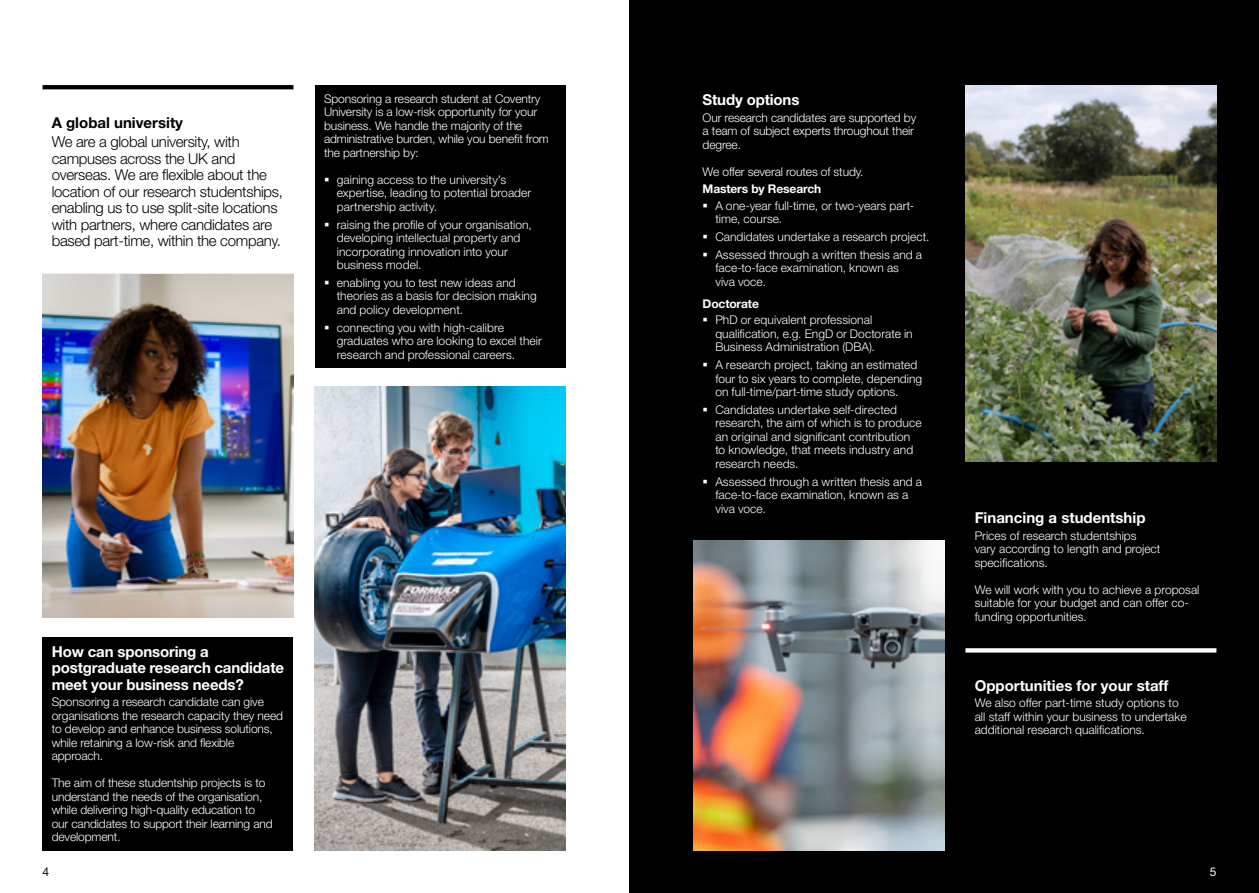
<style>
.page{position:relative;width:1259px;height:893px;background:#fff}
.page>*{position:absolute;margin:0;border:0;box-sizing:border-box;transform-origin:0 0}
.t1{font:300 15px/16.5px "Helvetica Neue LT Std";letter-spacing:-.02em;color:#000}
.t2{font:700 15px/16.5px "Helvetica Neue LT Std";letter-spacing:-.01em;color:#fff}
.t3{font:700 15px "Helvetica Neue LT Std";color:#000}
.t4{font:300 12px/13.5px "Helvetica Neue LT Std";color:#fff}
.t5{font:700 12px "Helvetica Neue LT Std";letter-spacing:-.01em;color:#fff}
.t6{font:12px "Helvetica Neue LT Std";color:#000}
.t7{font:12px "Helvetica Neue LT Std";color:#fff}
</style>
<div class="page">
<div style="left:629px;top:0;width:630px;height:893px;background:#000"></div>
<div style="left:315px;top:85px;width:250px;height:283px;background:#000"></div>
<div style="left:42px;top:637px;width:251px;height:213px;background:#000"></div>
<hr style="left:43px;top:85px;width:250px;height:4px;background:#000">
<img style="left:42px;top:275px;width:251px;height:342px">
<img style="left:315px;top:386px;width:251px;height:464px">
<img style="left:965px;top:85px;width:251px;height:377px">
<img style="left:693px;top:540px;width:251px;height:310px">
<div style="left:965px;top:648px;width:251px;height:5px;background:#fff"></div>
<p class="t3" style="left:52px;top:113px;width:133px">A global university</p>
<p class="t1" style="left:52px;top:133px;width:233px">We are a global university, with campuses across the UK and overseas. We are flexible about the location of our research studentships, enabling us to use split-site locations with partners, where candidates are based part-time, within the company.</p>
<p class="t4" style="left:324px;top:92px;width:226px">Sponsoring a research student at Coventry University is a low-risk opportunity for your business. We handle the majority of the administrative burden, while you benefit from the partnership by:</p>
<p class="t4" style="left:337px;top:173px;width:196px">gaining access to the university’s expertise, leading to potential broader partnership activity.</p>
<p class="t4" style="left:337px;top:217px;width:196px">raising the profile of your organisation, developing intellectual property and incorporating innovation into your business model.</p>
<p class="t4" style="left:337px;top:276px;width:201px">enabling you to test new ideas and theories as a basis for decision making and policy development.</p>
<p class="t4" style="left:337px;top:320px;width:207px">connecting you with high-calibre graduates who are looking to excel their research and professional careers.</p>
<p class="t2" style="left:52px;top:643px;width:234px">How can sponsoring a postgraduate research candidate meet your business needs?</p>
<p class="t4" style="left:52px;top:695px;width:233px">Sponsoring a research candidate can give organisations the research capacity they need to develop and enhance business solutions, while retaining a low-risk and flexible approach.</p>
<p class="t4" style="left:52px;top:776px;width:222px">The aim of these studentship projects is to understand the needs of the organisation, while delivering high-quality education to our candidates to support their learning and development.</p>
<p class="t2" style="left:702px;top:91px;width:98px">Study options</p>
<p class="t4" style="left:702px;top:110px;width:215px">Our research candidates are supported by a team of subject experts throughout their degree.</p>
<p class="t4" style="left:702px;top:164px;width:162px">We offer several routes of study.</p>
<p class="t5" style="left:702px;top:182px;width:120px">Masters by Research</p>
<p class="t4" style="left:715px;top:199px;width:200px">A one-year full-time, or two-years part&shy;time, course.</p>
<p class="t4" style="left:715px;top:228px;width:216px;line-height:17.7px">Candidates undertake a research project.<br>Assessed through a written thesis and a</p>
<p class="t4" style="left:715px;top:261px;width:185px">face-to-face examination, known as viva voce.</p>
<p class="t5" style="left:702px;top:296px;width:58px">Doctorate</p>
<p class="t4" style="left:715px;top:313px;width:199px">PhD or equivalent professional qualification, e.g. EngD or Doctorate in<br>Business Administration (DBA).</p>
<p class="t4" style="left:715px;top:358px;width:208px">A research project, taking an estimated four to six years to complete, depending on full-time/part-time study options.</p>
<p class="t4" style="left:715px;top:403px;width:208px">Candidates undertake self-directed research, the aim of which is to produce an original and significant contribution to knowledge, that meets industry and research needs.</p>
<p class="t4" style="left:715px;top:474px;width:208px">Assessed through a written thesis and a face-to-face examination, known as a viva voce.</p>
<p class="t2" style="left:974px;top:509px;width:172px">Financing a studentship</p>
<p class="t4" style="left:974px;top:528px;width:187px">Prices of research studentships vary according to length and project specifications.</p>
<p class="t4" style="left:974px;top:582px;width:226px">We will work with you to achieve a proposal suitable for your budget and can offer co&shy;funding opportunities.</p>
<p class="t2" style="left:974px;top:677px;width:195px">Opportunities for your staff</p>
<p class="t4" style="left:974px;top:696px;width:214px">We also offer part-time study options to all staff within your business to undertake additional research qualifications.</p>
<p class="t6" style="left:43px;top:865px;width:8px">4</p>
<p class="t7" style="left:1209px;top:865px;width:8px">5</p>
</div>
